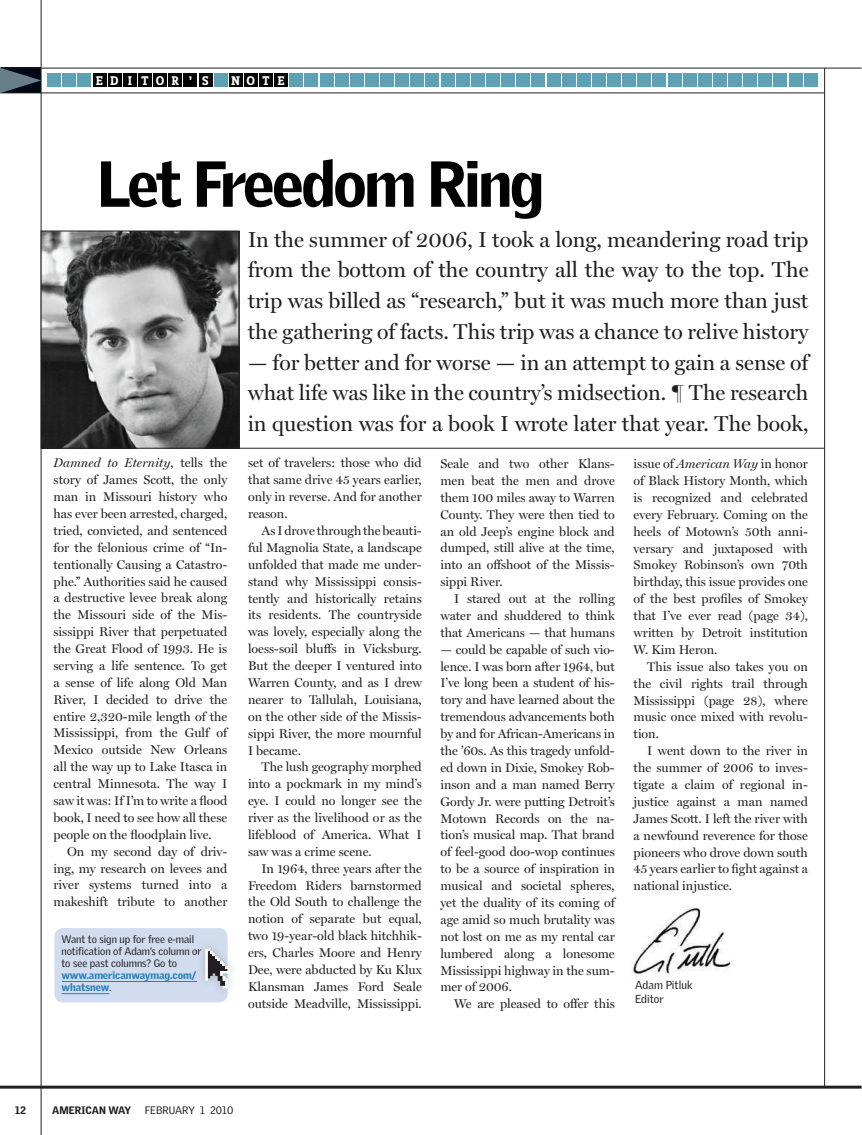
<style>
.page{position:relative;width:862px;height:1135px;background:#fff}
.page>*{position:absolute;margin:0;border:0;box-sizing:border-box;transform-origin:0 0}
.t1{font:900 63px "Griffith Gothic";letter-spacing:-.04em;color:#020203}
.t2{font:21.75px/30.8px "Miller Display";color:#231f20;text-align:justify}
.t3{font:700 13.2px "Zine Slab Dis";letter-spacing:.575em;color:#fff}
.t4{font:12.75px/17px "Miller Display";color:#231f20;text-align:justify}
.t5{font:11.25px/13.5px "Griffith Gothic";color:#231f20}
.t6{font:10.5px/12px "Griffith Gothic";letter-spacing:-.005em;color:#231f20}
.t7{font:900 10.5px/12px "Griffith Gothic";letter-spacing:-.005em;color:#2780bc}
.t8{font:900 10.5px "Griffith Gothic";color:#231f20}
.s1{font-style:italic}
.s2{font-weight:400;color:#231f20}
</style>
<div class="page">
<div style="left:93px;top:73px;width:14px;height:14px;background:#020203"></div>
<div style="left:108px;top:73px;width:14px;height:14px;background:#020203"></div>
<div style="left:123px;top:73px;width:14px;height:14px;background:#020203"></div>
<div style="left:138px;top:73px;width:14px;height:14px;background:#020203"></div>
<div style="left:153px;top:73px;width:14px;height:14px;background:#020203"></div>
<div style="left:168px;top:73px;width:14px;height:14px;background:#020203"></div>
<div style="left:183px;top:73px;width:14px;height:14px;background:#020203"></div>
<div style="left:198px;top:73px;width:14px;height:14px;background:#020203"></div>
<div style="left:229px;top:73px;width:14px;height:14px;background:#020203"></div>
<div style="left:244px;top:73px;width:14px;height:14px;background:#020203"></div>
<div style="left:259px;top:73px;width:14px;height:14px;background:#020203"></div>
<div style="left:274px;top:73px;width:14px;height:14px;background:#020203"></div>
<div style="left:47px;top:73px;width:14px;height:14px;background:#5da1b7"></div>
<div style="left:62px;top:73px;width:14px;height:14px;background:#5da1b7"></div>
<div style="left:77px;top:73px;width:14px;height:14px;background:#5da1b7"></div>
<div style="left:214px;top:73px;width:13px;height:14px;background:#5da1b7"></div>
<div style="left:289px;top:73px;width:14px;height:14px;background:#5da1b7"></div>
<div style="left:304px;top:73px;width:14px;height:14px;background:#5da1b7"></div>
<div style="left:319px;top:73px;width:14px;height:14px;background:#5da1b7"></div>
<div style="left:335px;top:73px;width:13px;height:14px;background:#5da1b7"></div>
<div style="left:350px;top:73px;width:14px;height:14px;background:#5da1b7"></div>
<div style="left:365px;top:73px;width:14px;height:14px;background:#5da1b7"></div>
<div style="left:380px;top:73px;width:14px;height:14px;background:#5da1b7"></div>
<div style="left:395px;top:73px;width:14px;height:14px;background:#5da1b7"></div>
<div style="left:410px;top:73px;width:14px;height:14px;background:#5da1b7"></div>
<div style="left:425px;top:73px;width:14px;height:14px;background:#5da1b7"></div>
<div style="left:440px;top:73px;width:14px;height:14px;background:#5da1b7"></div>
<div style="left:455px;top:73px;width:14px;height:14px;background:#5da1b7"></div>
<div style="left:471px;top:73px;width:14px;height:14px;background:#5da1b7"></div>
<div style="left:486px;top:73px;width:14px;height:14px;background:#5da1b7"></div>
<div style="left:501px;top:73px;width:14px;height:14px;background:#5da1b7"></div>
<div style="left:516px;top:73px;width:14px;height:14px;background:#5da1b7"></div>
<div style="left:531px;top:73px;width:14px;height:14px;background:#5da1b7"></div>
<div style="left:546px;top:73px;width:14px;height:14px;background:#5da1b7"></div>
<div style="left:561px;top:73px;width:14px;height:14px;background:#5da1b7"></div>
<div style="left:576px;top:73px;width:14px;height:14px;background:#5da1b7"></div>
<div style="left:592px;top:73px;width:13px;height:14px;background:#5da1b7"></div>
<div style="left:607px;top:73px;width:14px;height:14px;background:#5da1b7"></div>
<div style="left:622px;top:73px;width:14px;height:14px;background:#5da1b7"></div>
<div style="left:637px;top:73px;width:14px;height:14px;background:#5da1b7"></div>
<div style="left:652px;top:73px;width:14px;height:14px;background:#5da1b7"></div>
<div style="left:667px;top:73px;width:14px;height:14px;background:#5da1b7"></div>
<div style="left:682px;top:73px;width:14px;height:14px;background:#5da1b7"></div>
<div style="left:697px;top:73px;width:14px;height:14px;background:#5da1b7"></div>
<div style="left:713px;top:73px;width:13px;height:14px;background:#5da1b7"></div>
<div style="left:728px;top:73px;width:14px;height:14px;background:#5da1b7"></div>
<div style="left:743px;top:73px;width:14px;height:14px;background:#5da1b7"></div>
<div style="left:758px;top:73px;width:14px;height:14px;background:#5da1b7"></div>
<div style="left:773px;top:73px;width:14px;height:14px;background:#5da1b7"></div>
<div style="left:788px;top:73px;width:14px;height:14px;background:#5da1b7"></div>
<div style="left:803px;top:73px;width:14px;height:14px;background:#5da1b7"></div>
<hr style="left:0;top:1085px;width:861px;height:3px;background:#231f20">
<hr style="left:0;top:68px;width:861px;height:1px;background:#231f20">
<hr style="left:0;top:93px;width:824px;height:1px;background:#231f20">
<hr style="left:41px;top:0;width:1px;height:1135px;background:#231f20">
<hr style="left:824px;top:68px;width:1px;height:1019px;background:#231f20">
<svg style="left:0;top:68px;width:41px;height:25px"></svg>
<img style="left:43px;top:233px;width:194px;height:213px">
<div style="left:41px;top:231px;width:198px;height:217px;border:1px solid #231f20"></div>
<hr style="left:239px;top:231px;width:1px;height:217px;background:#231f20">
<hr style="left:239px;top:448px;width:585px;height:1px;background:#231f20">
<img style="left:632px;top:907px;width:102px;height:70px">
<div style="left:54px;top:928px;width:173px;height:74px;background:#d1ddee;border-radius:9px"></div>
<hr style="left:62px;top:981px;width:134px;height:1px;background:#2780bc">
<hr style="left:62px;top:993px;width:47px;height:1px;background:#2780bc">
<img style="left:220px;top:940px;width:12px;height:56px">
<svg style="left:196px;top:946px;width:34px;height:42px"></svg>
<p class="t3" style="left:96px;top:74px;width:114px">EDITOR’S</p>
<p class="t3" style="left:231px;top:74px;width:54px">NOTE</p>
<h1 class="t1" style="left:97px;top:146px;width:448px">Let Freedom Ring</h1>
<p class="t4" style="left:54px;top:454px;width:175px"><span class="s1">Damned to Eternity</span> , tells the story of James Scott, the only man in Missouri history who has ever been arrested, charged, tried, convicted, and sentenced for the felonious crime of “In&shy;tentionally Causing a Catastro&shy;phe.” Authorities said he caused a destructive levee break along the Missouri side of the Mis&shy;sissippi River that perpetuated the Great Flood of 1993. He is serving a life sentence. To get a sense of life along Old Man River, I decided to drive the entire 2,320-mile length of the Mississippi, from the Gulf of Mexico outside New Orleans all the way up to Lake Itasca in central Minnesota. The way I saw it was: If I’m to write a flood book, I need to see how all these people on the floodplain live.</p>
<p class="t4" style="left:54px;top:843px;width:175px;text-indent:14px">On my second day of driv&shy;ing, my research on levees and river systems turned into a makeshift tribute to another</p>
<p class="t6" style="left:62px;top:932px;width:141px">Want to sign up for free e-mail notification of Adam’s column or to see past columns? Go to</p>
<p class="t7" style="left:62px;top:968px;width:136px">www.americanwaymag.com/ whatsnew<span class="s2">.</span></p>
<h2 class="t2" style="left:248px;top:224px;width:562px">In the summer of 2006, I took a long, meandering road trip from the bottom of the country all the way to the top. The trip was billed as “research,” but it was much more than just the gathering of facts. This trip was a chance to relive history</h2>
<h2 class="t2" style="left:248px;top:347px;width:562px">— for better and for worse — in an attempt to gain a sense of what life was like in the country’s midsection. ¶ The research in question was for a book I wrote later that year. The book,</h2>
<p class="t4" style="left:248px;top:454px;width:175px">set of travelers: those who did that same drive 45 years earlier, only in reverse. And for another reason.</p>
<p class="t4" style="left:248px;top:522px;width:175px;text-indent:14px">As I drove through the beauti&shy;ful Magnolia State, a landscape unfolded that made me under&shy;stand why Mississippi consis&shy;tently and historically retains its residents. The countryside was lovely, especially along the loess-soil bluffs in Vicksburg.<br>But the deeper I ventured into Warren County, and as I drew nearer to Tallulah, Louisiana, on the other side of the Missis&shy;sippi River, the more mournful I became.</p>
<p class="t4" style="left:248px;top:758px;width:175px;text-indent:14px">The lush geography morphed into a pockmark in my mind’s eye. I could no longer see the river as the livelihood or as the lifeblood of America. What I saw was a crime scene.</p>
<p class="t4" style="left:248px;top:860px;width:175px;text-indent:14px">In 1964, three years after the Freedom Riders barnstormed the Old South to challenge the notion of separate but equal, two 19-year-old black hitchhik&shy;ers, Charles Moore and Henry Dee, were abducted by Ku Klux Klansman James Ford Seale outside Meadville, Mississippi.</p>
<p class="t4" style="left:440px;top:455px;width:176px">Seale and two other Klans&shy;men beat the men and drove them 100 miles away to Warren County. They were then tied to an old Jeep’s engine block and dumped, still alive at the time, into an offshoot of the Missis&shy;sippi River.</p>
<p class="t4" style="left:440px;top:590px;width:176px;text-indent:14px">I stared out at the rolling water and shuddered to think that Americans — that humans</p>
<p class="t4" style="left:440px;top:641px;width:176px">— could be capable of such vio&shy;lence. I was born after 1964, but I’ve long been a student of his&shy;tory and have learned about the tremendous advancements both by and for African-Americans in the ’60s. As this tragedy unfold&shy;ed down in Dixie, Smokey Rob&shy;inson and a man named Berry Gordy Jr. were putting Detroit’s Motown Records on the na&shy;tion’s musical map. That brand of feel-good doo-wop continues to be a source of inspiration in musical and societal spheres, yet the duality of its coming of age amid so much brutality was not lost on me as my rental car lumbered along a lonesome Mississippi highway in the sum&shy;mer of 2006 .</p>
<p class="t4" style="left:454px;top:995px;width:162px">We are pleased to offer this</p>
<p class="t4" style="left:633px;top:455px;width:176px">issue of <span class="s1">American Way</span> in honor of Black History Month, which is recognized and celebrated every February. Coming on the heels of Motown’s 50th anni&shy;versary and juxtaposed with Smokey Robinson’s own 70th birthday , this issue provides one of the best profiles of Smokey that I’ve ever read (page 34), written by Detroit institution W. Kim Heron.</p>
<p class="t4" style="left:633px;top:658px;width:176px;text-indent:14px">This issue also takes you on the civil rights trail through Mississippi (page 28), where music once mixed with revolu&shy;tion.</p>
<p class="t4" style="left:633px;top:742px;width:176px;text-indent:14px">I went down to the river in the summer of 2006 to inves&shy;tigate a claim of regional in&shy;justice against a man named James Scott. I left the river with a newfound reverence for those pioneers who drove down south 45 years earlier to fight against a national injustice.</p>
<p class="t5" style="left:635px;top:978px;width:59px">Adam Pitluk<br>Editor</p>
<p class="t8" style="left:15px;top:1104px;width:12px">12</p>
<p class="t8" style="left:52px;top:1104px;width:80px">AMERICAN WAY</p>
<p class="t6" style="left:145px;top:1104px;width:90px">FEBRUARY 1 2010</p>
</div>
